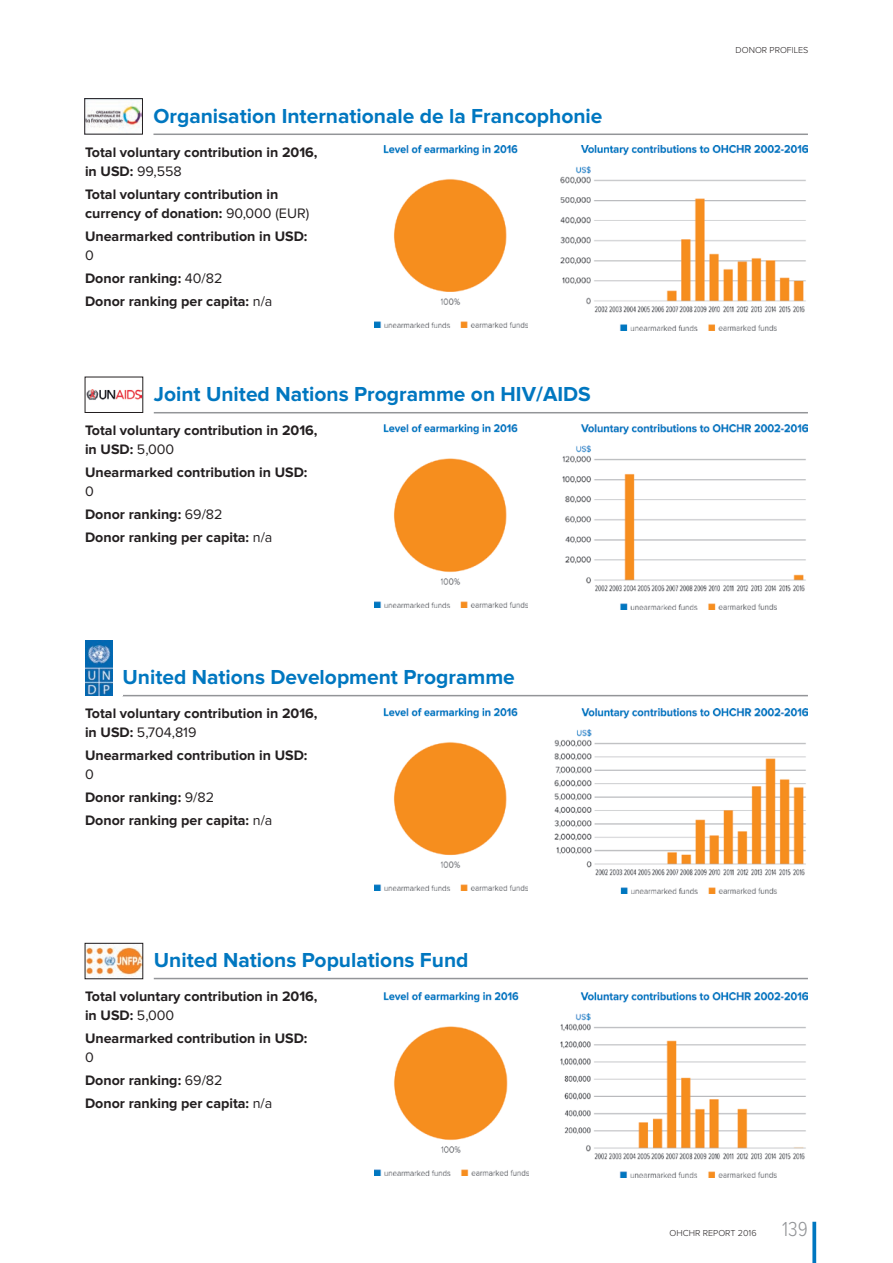
<style>
.page{position:relative;width:893px;height:1263px;background:#fff}
.page>*{position:absolute;margin:0;border:0;box-sizing:border-box;transform-origin:0 0}
.Donor_Country_Title{font:700 21px "Proxima Nova";color:#0077c0}
.t1{font:300 21px "Proxima Nova Cond";color:#939598}
.Donor_Body_Text{font:700 14.25px/18.9px "Proxima Nova";color:#231f20}
.t2{font:300 9px "Proxima Nova";color:#231f20}
.s1{font-weight:400}
</style>
<div class="page">
<svg style="left:812px;top:1222px;width:4px;height:41px"></svg>
<hr style="left:153px;top:134px;width:655px;height:1px;background:#939598">
<hr style="left:154px;top:412px;width:654px;height:1px;background:#939598">
<hr style="left:122px;top:695px;width:686px;height:1px;background:#939598">
<hr style="left:154px;top:978px;width:654px;height:1px;background:#939598">
<img style="left:374px;top:145px;width:154px;height:183px">
<img style="left:561px;top:145px;width:247px;height:185px">
<img style="left:374px;top:425px;width:154px;height:182px">
<img style="left:563px;top:425px;width:245px;height:185px">
<img style="left:87px;top:389px;width:54px;height:11px">
<div style="left:85px;top:377px;width:58px;height:36px;border:1px solid #231f20"></div>
<img style="left:374px;top:708px;width:154px;height:182px">
<img style="left:554px;top:708px;width:254px;height:185px">
<img style="left:87px;top:945px;width:54px;height:32px">
<div style="left:85px;top:943px;width:58px;height:36px;border:1px solid #231f20"></div>
<img style="left:375px;top:993px;width:153px;height:182px">
<img style="left:561px;top:993px;width:247px;height:185px">
<img style="left:86px;top:100px;width:55px;height:29px">
<div style="left:84px;top:98px;width:59px;height:36px;border:1px solid #231f20"></div>
<img style="left:85px;top:640px;width:27px;height:55px">
<p class="Donor_Country_Title" style="left:153px;top:106px;width:451px">Organisation Internationale de la Francophonie</p>
<p class="Donor_Body_Text" style="left:85px;top:143px;width:234px">Total voluntary contribution in 2016, in USD: <span class="s1">99,558</span></p>
<p class="Donor_Body_Text" style="left:85px;top:185px;width:226px">Total voluntary contribution in currency of donation: <span class="s1">90,000 (EUR)</span></p>
<p class="Donor_Body_Text" style="left:85px;top:227px;width:224px">Unearmarked contribution in USD:<br><span class="s1">0</span></p>
<p class="Donor_Body_Text" style="left:85px;top:269px;width:139px">Donor ranking: <span class="s1">40/82</span></p>
<p class="Donor_Body_Text" style="left:85px;top:293px;width:189px">Donor ranking per capita: <span class="s1">n/a</span></p>
<p class="Donor_Country_Title" style="left:154px;top:385px;width:438px">Joint United Nations Programme on HIV/AIDS</p>
<p class="Donor_Body_Text" style="left:85px;top:422px;width:234px">Total voluntary contribution in 2016, in USD: <span class="s1">5,000</span></p>
<p class="Donor_Body_Text" style="left:85px;top:464px;width:224px">Unearmarked contribution in USD:<br><span class="s1">0</span></p>
<p class="Donor_Body_Text" style="left:85px;top:506px;width:139px">Donor ranking: <span class="s1">69/82</span></p>
<p class="Donor_Body_Text" style="left:85px;top:529px;width:189px">Donor ranking per capita: <span class="s1">n/a</span></p>
<p class="Donor_Country_Title" style="left:122px;top:668px;width:394px">United Nations Development Programme</p>
<p class="Donor_Body_Text" style="left:85px;top:704px;width:234px">Total voluntary contribution in 2016, in USD: <span class="s1">5,704,819</span></p>
<p class="Donor_Body_Text" style="left:85px;top:746px;width:224px">Unearmarked contribution in USD:<br><span class="s1">0</span></p>
<p class="Donor_Body_Text" style="left:85px;top:789px;width:131px">Donor ranking: <span class="s1">9/82</span></p>
<p class="Donor_Body_Text" style="left:85px;top:812px;width:189px">Donor ranking per capita: <span class="s1">n/a</span></p>
<p class="Donor_Country_Title" style="left:154px;top:950px;width:316px">United Nations Populations Fund</p>
<p class="Donor_Body_Text" style="left:85px;top:987px;width:234px">Total voluntary contribution in 2016, in USD: <span class="s1">5,000</span></p>
<p class="Donor_Body_Text" style="left:85px;top:1029px;width:224px">Unearmarked contribution in USD:<br><span class="s1">0</span></p>
<p class="Donor_Body_Text" style="left:85px;top:1071px;width:139px">Donor ranking: <span class="s1">69/82</span></p>
<p class="Donor_Body_Text" style="left:85px;top:1095px;width:189px">Donor ranking per capita: <span class="s1">n/a</span></p>
<p class="t2" style="left:736px;top:46px;width:74px">DONOR PROFILES</p>
<p class="t2" style="left:669px;top:1229px;width:89px">OHCHR REPORT 2016</p>
<h1 class="t1" style="left:782px;top:1219px;width:27px">139</h1>
</div>
